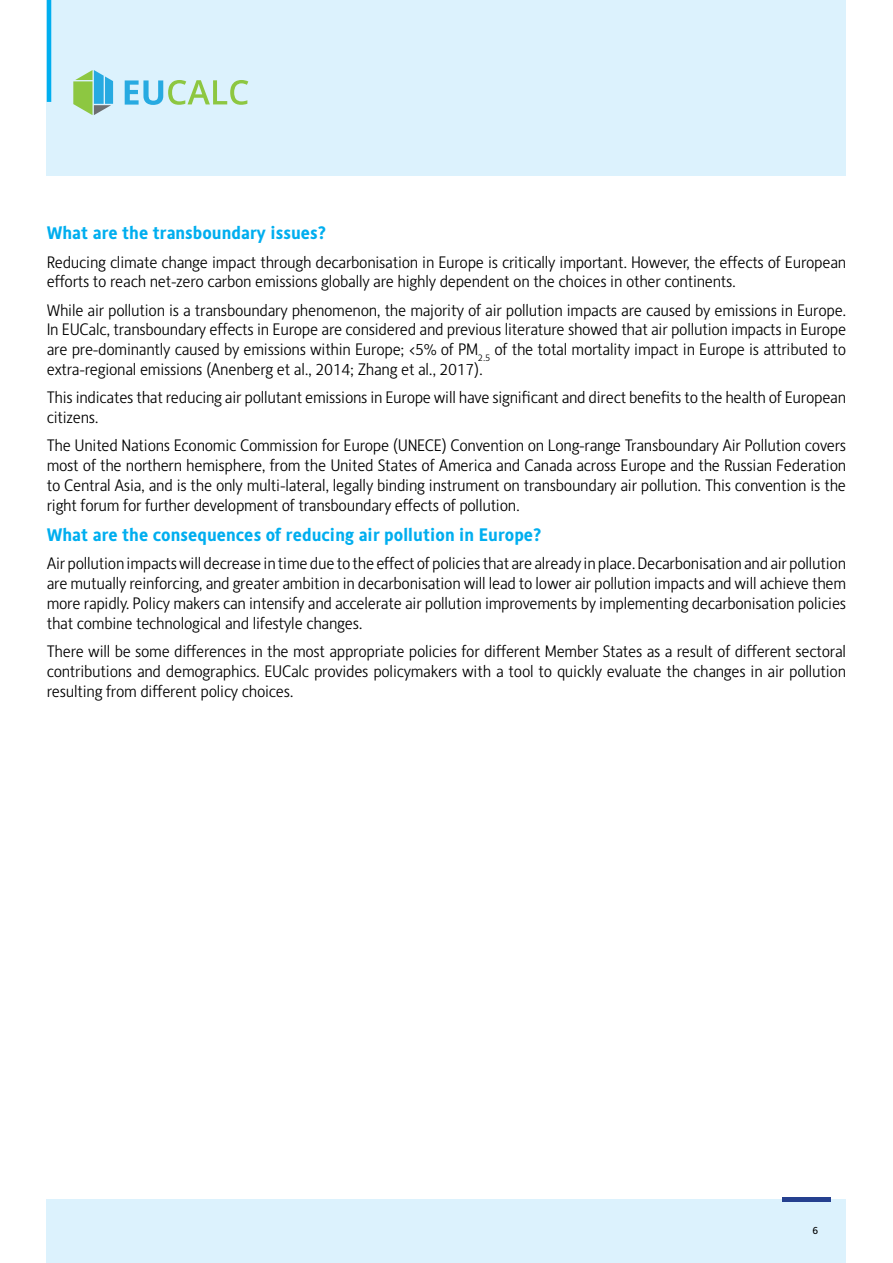
<style>
.page{position:relative;width:893px;height:1263px;background:#fff}
.page>*{position:absolute;margin:0;border:0;box-sizing:border-box;transform-origin:0 0}
.t1{font:700 18px "Alber";color:#00aeef}
.t2{font:300 16.5px/19.8px "Alber";letter-spacing:-.02em;color:#000;text-align:justify}
.t3{font:10.5px "Alber";color:#000}
</style>
<div class="page">
<div style="left:47px;top:1199px;width:799px;height:64px;background:#dcf2fd"></div>
<div style="left:47px;top:0;width:799px;height:176px;background:#dcf2fd"></div>
<hr style="left:47px;top:0;width:4px;height:102px;background:#00aeef">
<svg style="left:125px;top:80px;width:123px;height:25px"></svg>
<svg style="left:73px;top:70px;width:40px;height:45px"></svg>
<hr style="left:782px;top:1197px;width:49px;height:4px;background:#25408f">
<p class="t1" style="left:47px;top:221px;width:282px">What are the transboundary issues?</p>
<p class="t2" style="left:47px;top:252px;width:801px">Reducing climate change impact through decarbonisation in Europe is critically important. However, the effects of European efforts to reach net-zero carbon emissions globally are highly dependent on the choices in other continents.</p>
<p class="t2" style="left:47px;top:300px;width:801px">While air pollution is a transboundary phenomenon, the majority of air pollution impacts are caused by emissions in Europe.<br>In EUCalc, transboundary effects in Europe are considered and previous literature showed that air pollution impacts in Europe are pre-dominantly caused by emissions within Europe; &lt;5% of PM<sub>2.5</sub> of the total mortality impact in Europe is attributed to extra-regional emissions (Anenberg et al., 2014; Zhang et al., 2017).</p>
<p class="t2" style="left:47px;top:387px;width:801px">This indicates that reducing air pollutant emissions in Europe will have significant and direct benefits to the health of European citizens.</p>
<p class="t2" style="left:47px;top:436px;width:801px">The United Nations Economic Commission for Europe (UNECE) Convention on Long-range Transboundary Air Pollution covers most of the northern hemisphere, from the United States of America and Canada across Europe and the Russian Federation to Central Asia, and is the only multi-lateral, legally binding instrument on transboundary air pollution. This convention is the right forum for further development of transboundary effects of pollution.</p>
<p class="t1" style="left:47px;top:523px;width:497px">What are the consequences of reducing air pollution in Europe?</p>
<p class="t2" style="left:47px;top:553px;width:801px">Air pollution impacts will decrease in time due to the effect of policies that are already in place. Decarbonisation and air pollution are mutually reinforcing, and greater ambition in decarbonisation will lead to lower air pollution impacts and will achieve them more rapidly. Policy makers can intensify and accelerate air pollution improvements by implementing decarbonisation policies that combine technological and lifestyle changes.</p>
<p class="t2" style="left:47px;top:641px;width:801px">There will be some differences in the most appropriate policies for different Member States as a result of different sectoral contributions and demographics. EUCalc provides policymakers with a tool to quickly evaluate the changes in air pollution resulting from different policy choices.</p>
<p class="t3" style="left:812px;top:1224px;width:7px">6</p>
</div>
